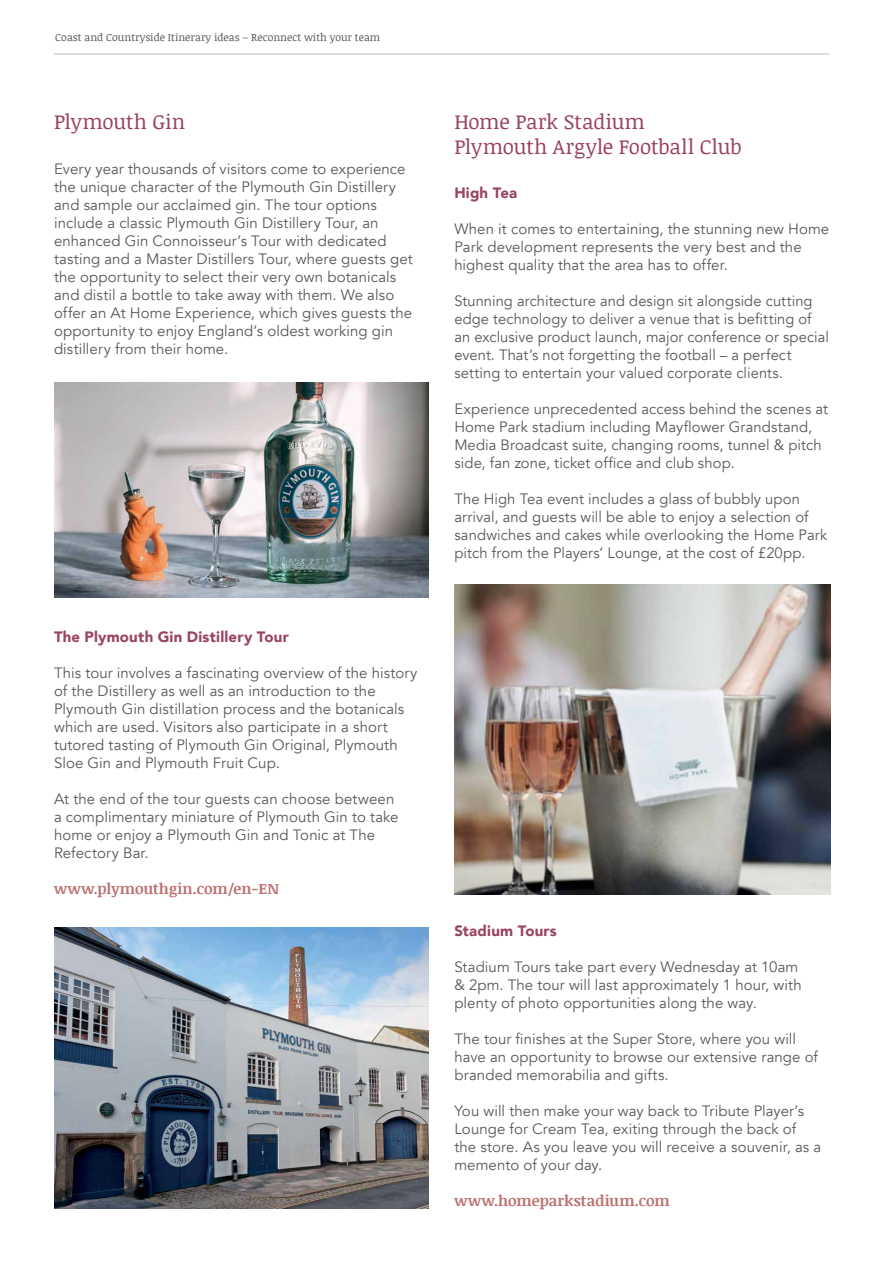
<style>
.page{position:relative;width:893px;height:1263px;background:#fff}
.page>*{position:absolute;margin:0;border:0;box-sizing:border-box;transform-origin:0 0}
.t1{font:20.55px/24.6px "Noticia Text";letter-spacing:-.01em;color:#99445e}
.t2{font:15px/18px "Avenir";letter-spacing:.005em;color:#58595b}
.t3{font:700 15px "Noticia Text";letter-spacing:.005em;color:#bb7472}
.t4{font:900 15px "Avenir";letter-spacing:.015em;color:#99445e}
.t5{font:10.5px "Noticia Text";color:#58595b}
</style>
<div class="page">
<hr style="left:54px;top:53px;width:775px;height:2px;background:#d1d3d4">
<img style="left:54px;top:383px;width:375px;height:215px">
<img style="left:454px;top:585px;width:376px;height:309px">
<img style="left:54px;top:927px;width:375px;height:282px">
<p class="t5" style="left:55px;top:30px;width:327px">Coast and Countryside Itinerary ideas – Reconnect with your team</p>
<h1 class="t1" style="left:54px;top:109px;width:133px">Plymouth Gin</h1>
<h1 class="t1" style="left:454px;top:109px;width:289px">Home Park Stadium<br>Plymouth Argyle Football Club</h1>
<p class="t2" style="left:54px;top:160px;width:360px">Every year thousands of visitors come to experience the unique character of the Plymouth Gin Distillery and sample our acclaimed gin. The tour options include a classic Plymouth Gin Distillery Tour, an enhanced Gin Connoisseur’s Tour with dedicated tasting and a Master Distillers Tour, where guests get the opportunity to select their very own botanicals and distil a bottle to take away with them. We also offer an At Home Experience, which gives guests the opportunity to enjoy England’s oldest working gin distillery from their home.</p>
<p class="t4" style="left:454px;top:180px;width:64px">High Tea</p>
<p class="t2" style="left:454px;top:220px;width:376px">When it comes to entertaining, the stunning new Home<br>Park development represents the very best and the highest quality that the area has to offer.</p>
<p class="t2" style="left:454px;top:292px;width:376px">Stunning architecture and design sit alongside cutting edge technology to deliver a venue that is befitting of an exclusive product launch, major conference or special event. That’s not forgetting the football – a perfect setting to entertain your valued corporate clients.</p>
<p class="t2" style="left:454px;top:400px;width:375px">Experience unprecedented access behind the scenes at Home Park stadium including Mayflower Grandstand, Media Broadcast suite, changing rooms, tunnel &amp; pitch side, fan zone, ticket office and club shop.</p>
<p class="t2" style="left:454px;top:490px;width:374px">The High Tea event includes a glass of bubbly upon arrival, and guests will be able to enjoy a selection of sandwiches and cakes while overlooking the Home Park pitch from the Players’ Lounge, at the cost of £20pp.</p>
<p class="t4" style="left:54px;top:624px;width:236px">The Plymouth Gin Distillery Tour</p>
<p class="t2" style="left:54px;top:664px;width:365px">This tour involves a fascinating overview of the history of the Distillery as well as an introduction to the Plymouth Gin distillation process and the botanicals which are used. Visitors also participate in a short tutored tasting of Plymouth Gin Original, Plymouth Sloe Gin and Plymouth Fruit Cup.</p>
<p class="t2" style="left:54px;top:790px;width:346px">At the end of the tour guests can choose between a complimentary miniature of Plymouth Gin to take home or enjoy a Plymouth Gin and Tonic at The Refectory Bar.</p>
<p class="t3" style="left:54px;top:878px;width:226px">www.plymouthgin.com/en-EN</p>
<p class="t4" style="left:454px;top:918px;width:104px">Stadium Tours</p>
<p class="t2" style="left:454px;top:958px;width:349px">Stadium Tours take part every Wednesday at 10am &amp; 2pm. The tour will last approximately 1 hour, with plenty of photo opportunities along the way.</p>
<p class="t2" style="left:454px;top:1030px;width:365px">The tour finishes at the Super Store, where you will have an opportunity to browse our extensive range of branded memorabilia and gifts.</p>
<p class="t2" style="left:454px;top:1102px;width:368px">You will then make your way back to Tribute Player’s Lounge for Cream Tea, exiting through the back of the store. As you leave you will receive a souvenir, as a memento of your day.</p>
<p class="t3" style="left:454px;top:1190px;width:217px">www.homeparkstadium.com</p>
</div>
